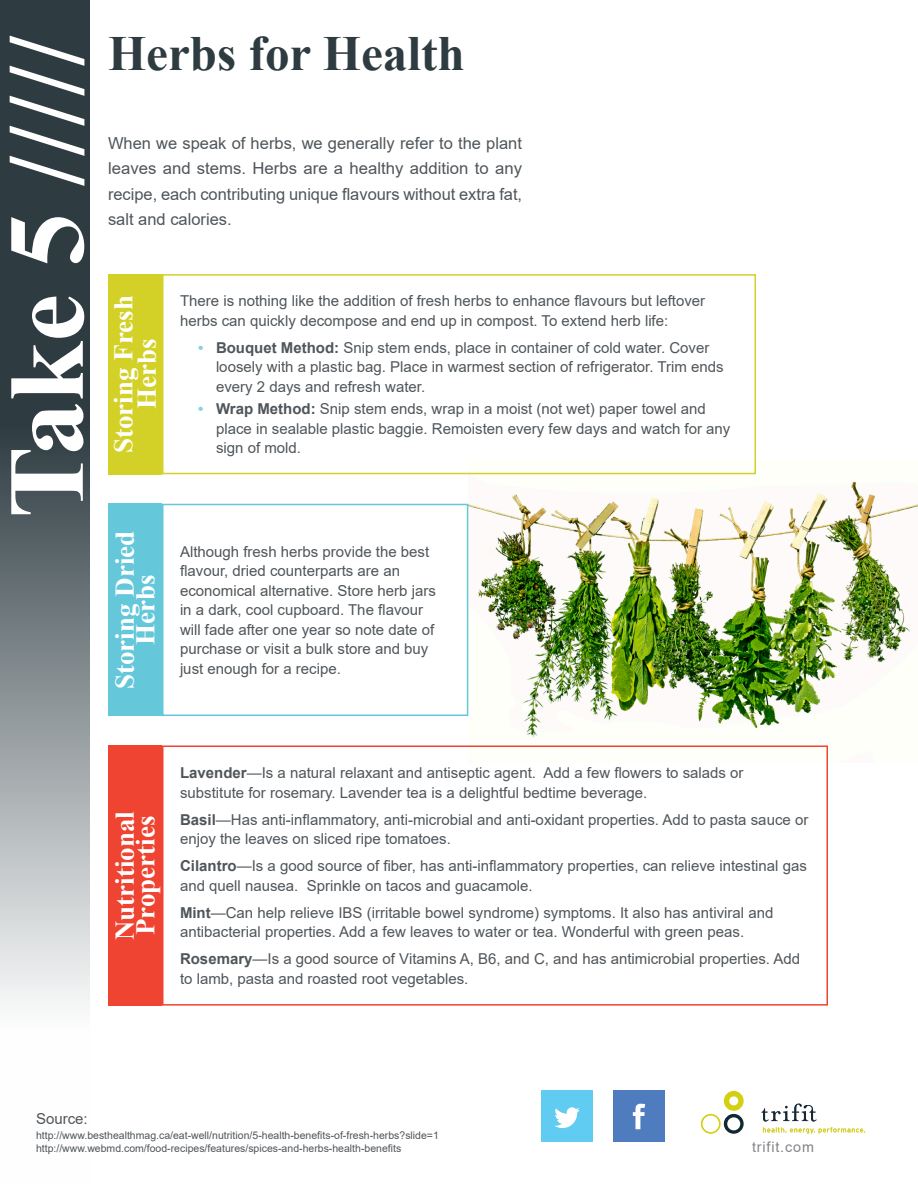
<style>
.page{position:relative;width:918px;height:1188px;background:#fff}
.page>*{position:absolute;margin:0;border:0;box-sizing:border-box;transform-origin:0 0}
.t1{font:700 108px "Times New Roman";color:#fff}
.t2{font:700 49.2px "Times New Roman";color:#2e3c42}
.t3{font:700 27px/20.4px "Times New Roman";color:#fff;text-align:center}
.body{font:16.5px/25.5px "Arial";color:#4f555a;text-align:justify}
.body-2{font:15px/19.5px "Arial";color:#4f555a}
.body-3{font:14.4px "Arial";letter-spacing:.06em;color:#828489}
.body-4{font:10.5px "Arial";color:#4f555a}
.s1{font-weight:700;color:#87d2e1}
.s2{font-weight:700}
</style>
<div class="page">
<img style="left:468px;top:474px;width:450px;height:272px">
<svg style="left:0;top:0;width:90px;height:1005px;background:#677175"></svg>
<svg style="left:701px;top:1114px;width:20px;height:20px"></svg>
<svg style="left:724px;top:1114px;width:20px;height:20px"></svg>
<div style="left:727px;top:1117px;width:13px;height:13px;background:#fff;border-radius:50%"></div>
<div style="left:724px;top:1091px;width:20px;height:20px;background:#d2d011;border-radius:50%"></div>
<div style="left:729px;top:1096px;width:9px;height:9px;background:#fff;border-radius:50%"></div>
<div style="left:703px;top:1116px;width:16px;height:16px;background:#fff;border-radius:50%"></div>
<svg style="left:762px;top:1104px;width:103px;height:30px"></svg>
<div style="left:613px;top:1091px;width:52px;height:51px;background:#4e7cbf"></div>
<svg style="left:633px;top:1104px;width:12px;height:25px"></svg>
<div style="left:541px;top:1091px;width:52px;height:51px;background:#60ccf1"></div>
<svg style="left:554px;top:1107px;width:26px;height:21px"></svg>
<div style="left:108px;top:274px;width:54px;height:200px;background:#d3d128"></div>
<div style="left:108px;top:504px;width:54px;height:212px;background:#64c8da"></div>
<div style="left:108px;top:746px;width:54px;height:260px;background:#ee4431"></div>
<div style="left:162px;top:274px;width:594px;height:200px;border:2px solid #d3d128"></div>
<div style="left:162px;top:504px;width:306px;height:212px;border:2px solid #64c8da"></div>
<div style="left:162px;top:746px;width:666px;height:260px;border:2px solid #ee4431"></div>
<p class="t1" style="left:-31px;top:518px;width:484px;rotate:-90deg">Take 5 /////</p>
<p class="t2" style="left:108px;top:18px;width:358px">Herbs for Health</p>
<p class="body" style="left:108px;top:130px;width:416px">When we speak of herbs, we generally refer to the plant leaves and stems. Herbs are a healthy addition to any recipe, each contributing unique flavours without extra fat, salt and calories.</p>
<p class="body-2" style="left:180px;top:291px;width:527px">There is nothing like the addition of fresh herbs to enhance flavours but leftover herbs can quickly decompose and end up in compost. To extend herb life:</p>
<p class="body-2" style="left:216px;top:338px;width:509px;text-indent:-18px"><span class="s1">•</span> <span class="s2">Bouquet Method:</span> Snip stem ends, place in container of cold water. Cover loosely with a plastic bag. Place in warmest section of refrigerator. Trim ends every 2 days and refresh water.</p>
<p class="body-2" style="left:216px;top:399px;width:516px;text-indent:-18px"><span class="s1">•</span> <span class="s2">Wrap Method:</span> Snip stem ends, wrap in a moist (not wet) paper towel and place in sealable plastic baggie. Remoisten every few days and watch for any sign of mold.</p>
<p class="t3" style="left:111px;top:453px;width:159px;line-height:23.4px;rotate:-90deg">Storing Fresh<br>Herbs</p>
<p class="t3" style="left:114px;top:689px;width:160px;rotate:-90deg">Storing Dried<br>Herbs</p>
<p class="body-2" style="left:180px;top:542px;width:257px">Although fresh herbs provide the best flavour, dried counterparts are an economical alternative. Store herb jars in a dark, cool cupboard. The flavour will fade after one year so note date of purchase or visit a bulk store and buy just enough for a recipe.</p>
<p class="t3" style="left:114px;top:940px;width:131px;text-align:left;rotate:-90deg">Nutritional<br>Properties</p>
<p class="body-2" style="left:180px;top:763px;width:565px"><span class="s2">Lavender</span>—Is a natural relaxant and antiseptic agent. Add a few flowers to salads or substitute for rosemary. Lavender tea is a delightful bedtime beverage.</p>
<p class="body-2" style="left:180px;top:810px;width:630px"><span class="s2">Basil</span>—Has anti-inflammatory, anti-microbial and anti-oxidant properties. Add to pasta sauce or enjoy the leaves on sliced ripe tomatoes.</p>
<p class="body-2" style="left:180px;top:856px;width:628px"><span class="s2">Cilantro</span>—Is a good source of fiber, has anti-inflammatory properties, can relieve intestinal gas and quell nausea. Sprinkle on tacos and guacamole.</p>
<p class="body-2" style="left:180px;top:903px;width:595px"><span class="s2">Mint</span>—Can help relieve IBS (irritable bowel syndrome) symptoms. It also has antiviral and antibacterial properties. Add a few leaves to water or tea. Wonderful with green peas.</p>
<p class="body-2" style="left:180px;top:949px;width:622px"><span class="s2">Rosemary</span>—Is a good source of Vitamins A, B6, and C, and has antimicrobial properties. Add to lamb, pasta and roasted root vegetables.</p>
<p class="body-2" style="left:36px;top:1108px;width:53px">Source:</p>
<p class="body-4" style="left:36px;top:1128px;width:404px">http://www.besthealthmag.ca/eat-well/nutrition/5-health-benefits-of-fresh-herbs?slide=1</p>
<p class="body-4" style="left:36px;top:1141px;width:367px">http://www.webmd.com/food-recipes/features/spices-and-herbs-health-benefits</p>
<p class="body-3" style="left:752px;top:1137px;width:63px">trifit.com</p>
</div>
